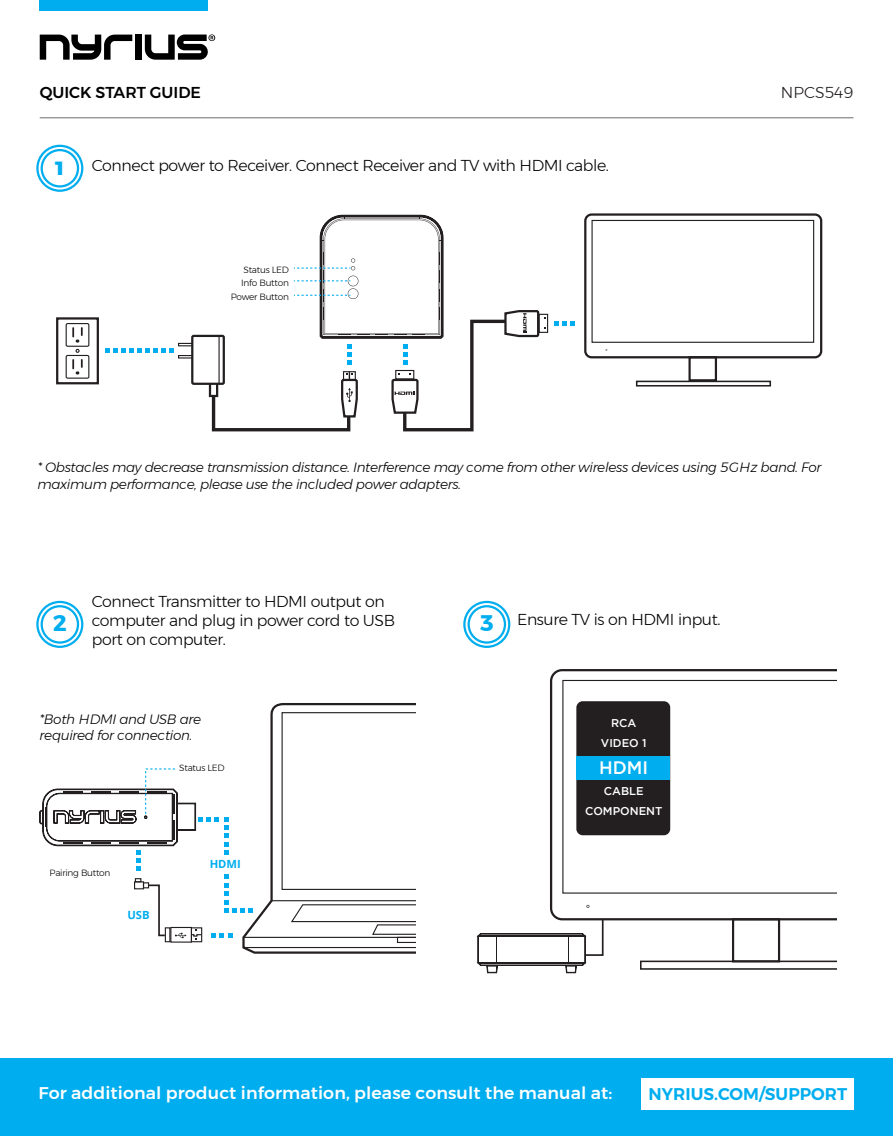
<style>
.page{position:relative;width:893px;height:1136px;background:#fff}
.page>*{position:absolute;margin:0;border:0;box-sizing:border-box;transform-origin:0 0}
.t1{font:700 22.5px "Montserrat";color:#00aeef}
.t2{font:500 18px "Gotham";color:#fff}
.t3{font:500 16.88px "Montserrat";letter-spacing:.005em;color:#fff}
.t4{font:600 16.88px "Montserrat";color:#00aeef}
.t5{font:300 15.75px/18.9px "Montserrat";letter-spacing:-.025em;color:#000}
.t6{font:500 15.75px "Montserrat";color:#000}
.t7{font:300 15.75px "Montserrat";color:#231f20}
.t8{font:italic 300 13.5px/16.2px "Montserrat";letter-spacing:-.025em;color:#000}
.t9{font:500 11.25px/20.2px "Gotham";color:#fff;text-align:center}
.t10{font:700 11.25px "Open Sans";color:#00aeef}
.t11{font:300 9px/13.5px "Montserrat";letter-spacing:-.025em;color:#000;text-align:right}
.s1{font-weight:700;font-size:22.5px;color:#00aeef}
</style>
<div class="page">
<svg style="left:40px;top:35px;width:92px;height:25px"></svg>
<div style="left:135px;top:35px;width:7px;height:25px;background:#000"></div>
<svg style="left:145px;top:34px;width:70px;height:26px"></svg>
<hr style="left:40px;top:117px;width:813px;height:1px;background:#6c6d70">
<div style="left:40px;top:0;width:168px;height:10px;background:#00aeef"></div>
<div style="left:0;top:1058px;width:893px;height:77px;background:#00aeef"></div>
<div style="left:641px;top:1077px;width:213px;height:32px;background:#fff"></div>
<svg style="left:242px;top:703px;width:173px;height:251px"></svg>
<svg style="left:282px;top:712px;width:133px;height:177px"></svg>
<hr style="left:272px;top:900px;width:143px;height:1px;background:#231f20">
<hr style="left:243px;top:936px;width:172px;height:1px;background:#231f20">
<hr style="left:243px;top:946px;width:172px;height:1px;background:#231f20">
<svg style="left:290px;top:903px;width:125px;height:39px"></svg>
<div style="left:191px;top:927px;width:11px;height:15px;border:1px solid #231f20"></div>
<div style="left:165px;top:927px;width:5px;height:15px;border:1px solid #231f20"></div>
<svg style="left:550px;top:669px;width:286px;height:251px"></svg>
<svg style="left:562px;top:679px;width:274px;height:214px"></svg>
<div style="left:732px;top:918px;width:48px;height:44px;border:2px solid #231f20"></div>
<svg style="left:640px;top:960px;width:196px;height:9px"></svg>
<svg style="left:476px;top:917px;width:128px;height:56px"></svg>
<div style="left:576px;top:701px;width:94px;height:134px;background:#231f20;border-radius:6px"></div>
<div style="left:576px;top:755px;width:94px;height:24px;background:#00aeef"></div>
<svg style="left:105px;top:349px;width:69px;height:4px"></svg>
<div style="left:209px;top:380px;width:9px;height:17px;background:#231f20"></div>
<div style="left:192px;top:336px;width:32px;height:48px;background:#fff"></div>
<div style="left:191px;top:335px;width:34px;height:50px;border:2px solid #231f20"></div>
<div style="left:178px;top:355px;width:15px;height:3px;border:1px solid #231f20"></div>
<div style="left:178px;top:343px;width:15px;height:3px;border:1px solid #231f20"></div>
<div style="left:56px;top:317px;width:43px;height:67px;background:#fff;border:2px solid #231f20"></div>
<div style="left:66px;top:323px;width:23px;height:24px;border:1px solid #231f20"></div>
<svg style="left:72px;top:327px;width:11px;height:15px"></svg>
<div style="left:66px;top:355px;width:23px;height:23px;border:1px solid #231f20"></div>
<svg style="left:72px;top:359px;width:11px;height:15px"></svg>
<svg style="left:76px;top:349px;width:4px;height:4px"></svg>
<svg style="left:545px;top:314px;width:3px;height:19px"></svg>
<svg style="left:554px;top:321px;width:20px;height:4px"></svg>
<div style="left:584px;top:213px;width:238px;height:145px;border:2px solid #231f20;border-radius:6px"></div>
<div style="left:591px;top:220px;width:223px;height:123px;border:1px solid #231f20"></div>
<div style="left:688px;top:356px;width:29px;height:25px;border:2px solid #231f20"></div>
<div style="left:636px;top:380px;width:135px;height:6px;border:2px solid #231f20"></div>
<div style="left:36px;top:145px;width:47px;height:47px;border:2px solid #00aeef;border-radius:50%"></div>
<div style="left:41px;top:149px;width:38px;height:38px;border:2px solid #00aeef;border-radius:50%"></div>
<div style="left:36px;top:600px;width:47px;height:48px;border:2px solid #00aeef;border-radius:50%"></div>
<div style="left:41px;top:605px;width:38px;height:38px;border:2px solid #00aeef;border-radius:50%"></div>
<div style="left:463px;top:600px;width:47px;height:48px;border:2px solid #00aeef;border-radius:50%"></div>
<div style="left:467px;top:605px;width:39px;height:38px;border:2px solid #00aeef;border-radius:50%"></div>
<svg style="left:210px;top:214px;width:335px;height:218px"></svg>
<svg style="left:39px;top:767px;width:214px;height:172px"></svg>
<p class="t6" style="left:40px;top:80px;width:163px">QUICK START GUIDE</p>
<p class="t7" style="left:781px;top:80px;width:74px">NPCS549</p>
<h1 class="t1" style="left:55px;top:149px;width:11px">1</h1>
<p class="t5" style="left:92px;top:155px;width:518px">Connect power to Receiver. Connect Receiver and TV with HDMI cable.</p>
<p class="t11" style="left:231px;top:262px;width:60px">Status LED<br>Info Button<br>Power Button</p>
<p class="t8" style="left:37px;top:459px;width:785px">* Obstacles may decrease transmission distance. Interference may come from other wireless devices using 5GHz band. For maximum performance, please use the included power adapters.</p>
<p class="t5" style="left:92px;top:592px;width:305px">Connect Transmitter to HDMI output on computer and plug in power cord to USB port on computer.</p>
<h1 class="t1" style="left:53px;top:605px;width:15px">2</h1>
<p class="t5" style="left:480px;top:609px;width:242px"><span class="s1">3</span> Ensure TV is on HDMI input.</p>
<p class="t8" style="left:40px;top:710px;width:163px">*Both HDMI and USB are required for connection.</p>
<p class="t11" style="left:179px;top:761px;width:47px">Status LED</p>
<p class="t11" style="left:50px;top:865px;width:62px">Pairing Button</p>
<p class="t10" style="left:127px;top:906px;width:24px">USB</p>
<p class="t10" style="left:210px;top:856px;width:33px">HDMI</p>
<p class="t9" style="left:601px;top:712px;width:47px">RCA<br>VIDEO 1</p>
<h2 class="t2" style="left:599px;top:757px;width:51px">HDMI</h2>
<p class="t9" style="left:585px;top:780px;width:79px">CABLE<br>COMPONENT</p>
<p class="t3" style="left:38px;top:1079px;width:575px">For additional product information, please consult the manual at:</p>
<p class="t4" style="left:649px;top:1080px;width:200px">NYRIUS.COM/SUPPORT</p>
</div>
